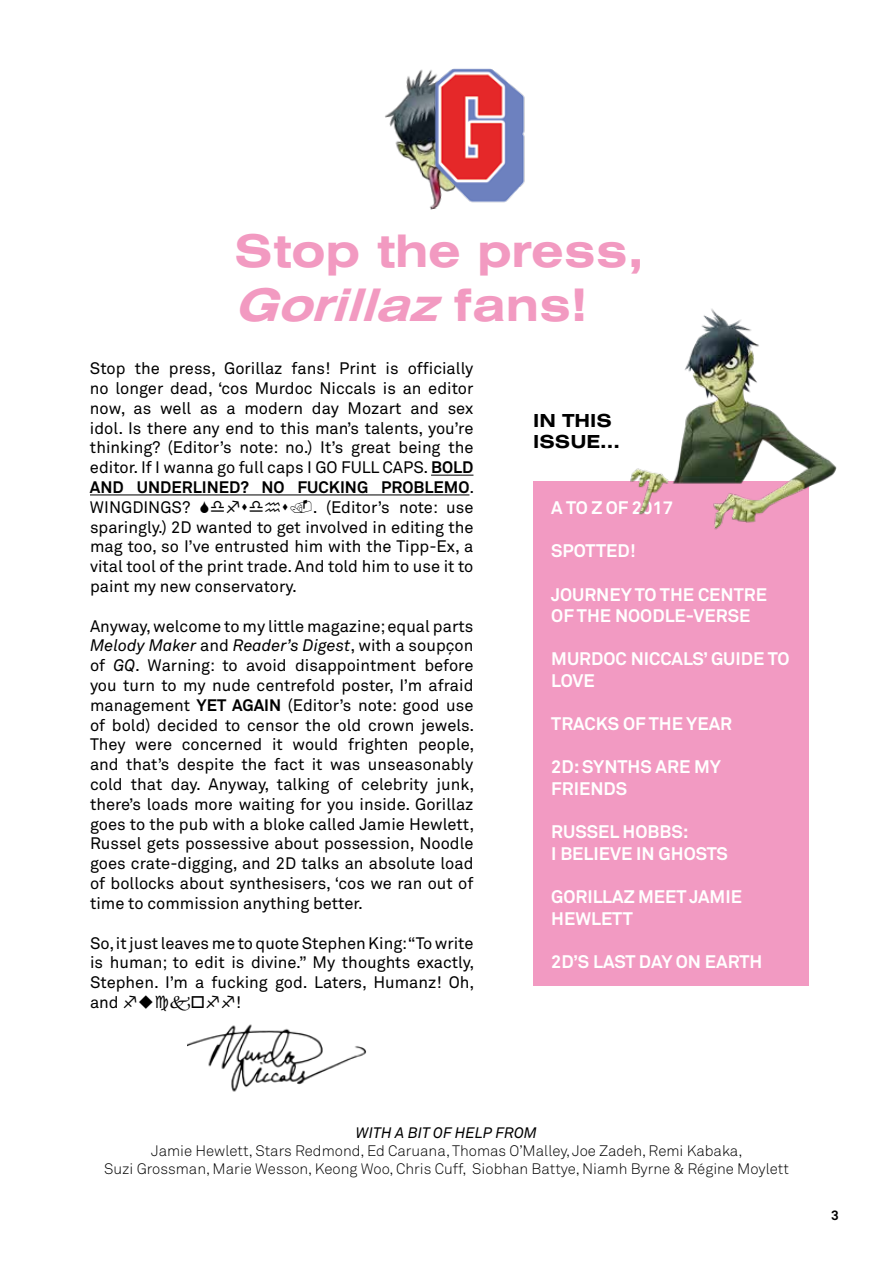
<style>
.page{position:relative;width:893px;height:1263px;background:#fff}
.page>*{position:absolute;margin:0;border:0;box-sizing:border-box;transform-origin:0 0}
.t1{font:700 expanded 45px/54px "Swiss 721 BT";color:#f29ac1}
.t2{font:700 18px/21.6px "Akkurat";color:#fff}
.t3{font:700 expanded 18px/21.6px "Swiss 721 BT";color:#000}
.t4{font:16.5px/19.8px "Akkurat";color:#000;text-align:justify}
.t5{font:300 15px/18px "Akkurat";color:#000;text-align:center}
.t6{font:italic 15px "Akkurat";color:#000}
.t7{font:700 13.5px "Akkurat";color:#000}
.s1{font-style:italic}
.s2{font-weight:700}
</style>
<div class="page">
<hr style="left:431px;top:475px;width:42px;height:1px;background:#000">
<hr style="left:90px;top:495px;width:379px;height:1px;background:#000">
<img style="left:188px;top:1024px;width:178px;height:68px">
<img style="left:385px;top:69px;width:52px;height:141px">
<div style="left:533px;top:482px;width:275px;height:504px;background:#f29ac2"></div>
<img style="left:429px;top:68px;width:96px;height:139px">
<img style="left:615px;top:308px;width:222px;height:241px">
<h1 class="t1" style="left:234px;top:224px;width:411px">Stop the press,<br><span class="s1">Gorillaz</span> f a n s !</h1>
<p class="t4" style="left:90px;top:358px;width:386px">Stop the press, Gorillaz fans! Print is officially no longer dead, ‘cos Murdoc Niccals is an editor now, as well as a modern day Mozart and sex idol. Is there any end to this man’s talents, you’re thinking? (Editor’s note: no.) It’s great being the editor. If I wanna go full caps I GO FULL CAPS. <span class="s2">BOLD AND UNDERLINED? NO FUCKING PROBLEMO</span>.<br>WINGDINGS?</p>
<p class="t4" style="left:90px;top:497px;width:385px;text-indent:223px">. (Editor’s note: use sparingly.) 2D wanted to get involved in editing the mag too, so I’ve entrusted him with the Tipp-Ex, a vital tool of the print trade. And told him to use it to paint my new conservatory.</p>
<p class="t4" style="left:90px;top:616px;width:386px">Anyway, welcome to my little magazine; equal parts <span class="s1">Melody Maker</span> and <span class="s1">Reader’s Digest</span>, with a soupçon of <span class="s1">GQ</span>. Warning: to avoid disappointment before you turn to my nude centrefold poster, I’m afraid management <span class="s2">YET AGAIN</span> (Editor’s note: good use of bold) decided to censor the old crown jewels.<br>They were concerned it would frighten people, and that’s despite the fact it was unseasonably cold that day. Anyway, talking of celebrity junk, there’s loads more waiting for you inside. Gorillaz goes to the pub with a bloke called Jamie Hewlett, Russel gets possessive about possession, Noodle goes crate-digging, and 2D talks an absolute load of bollocks about synthesisers, ‘cos we ran out of time to commission anything better.</p>
<p class="t4" style="left:90px;top:932px;width:386px">So, it just leaves me to quote Stephen King: “To write is human; to edit is divine.” My thoughts exactly, Stephen. I’m a fucking god. Laters, Humanz! Oh, and</p>
<p class="t4" style="left:236px;top:992px;width:7px">!</p>
<p class="t3" style="left:533px;top:409px;width:88px">IN THIS<br>ISSUE...</p>
<p class="t2" style="left:551px;top:497px;width:123px">A TO Z OF 2017</p>
<p class="t2" style="left:551px;top:540px;width:86px">SPOTTED!</p>
<p class="t2" style="left:551px;top:583px;width:217px">JOURNEY TO THE CENTRE<br>OF THE NOODLE-VERSE</p>
<p class="t2" style="left:551px;top:648px;width:240px">MURDOC NICCALS’ GUIDE TO<br>LOVE</p>
<p class="t2" style="left:551px;top:713px;width:182px">TRACKS OF THE YEAR</p>
<p class="t2" style="left:551px;top:756px;width:171px">2D: SYNTHS ARE MY<br>FRIENDS</p>
<p class="t2" style="left:551px;top:821px;width:178px">RUSSEL HOBBS:<br>I BELIEVE IN GHOSTS</p>
<p class="t2" style="left:551px;top:885px;width:192px">GORILLAZ MEET JAMIE<br>HEWLETT</p>
<p class="t2" style="left:551px;top:950px;width:213px">2D’S LAST DAY ON EARTH</p>
<p class="t6" style="left:356px;top:1123px;width:183px">WITH A BIT OF HELP FROM</p>
<p class="t5" style="left:104px;top:1141px;width:686px">Jamie Hewlett, Stars Redmond, Ed Caruana, Thomas O’Malley, Joe Zadeh, Remi Kabaka,<br>Suzi Grossman, Marie Wesson, Keong Woo, Chris Cuff, Siobhan Battye, Niamh Byrne &amp; Régine Moylett</p>
<p class="t7" style="left:831px;top:1206px;width:9px">3</p>
</div>
